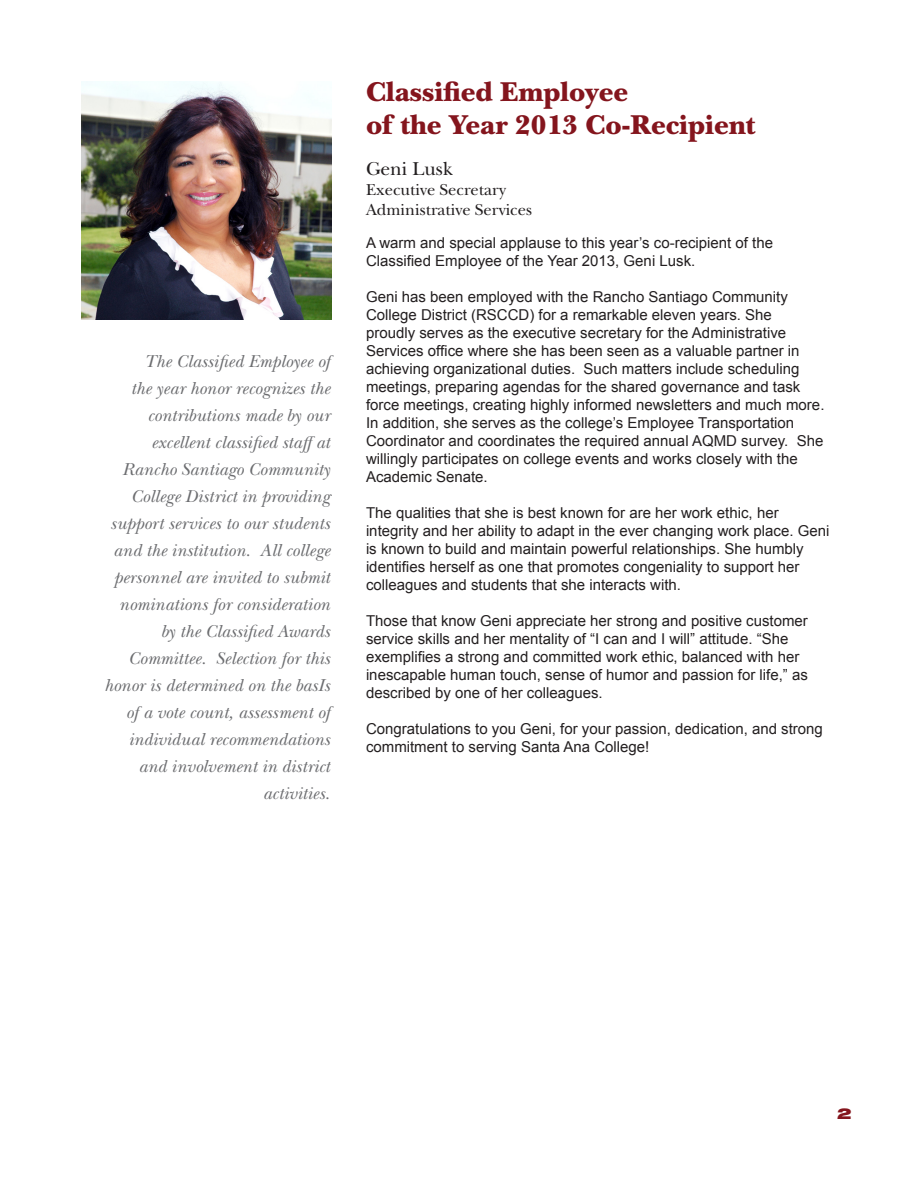
<style>
.page{position:relative;width:918px;height:1188px;background:#fff}
.page>*{position:absolute;margin:0;border:0;box-sizing:border-box;transform-origin:0 0}
.t1{font:900 28.5px "New Baskerville ITC Pro";color:#84151d}
.t2{font:19.5px "New Baskerville ITC Pro";color:#231f20}
.t3{font:italic 18px/27px "New Baskerville ITC Pro";color:#6c6d70;text-align:right}
.t4{font:16.5px "New Baskerville ITC Pro";color:#231f20}
.t5{font:15px/18px "Arial";color:#231f20}
.t6{font:900 expanded 15px "Helvetica Neue";color:#84151d}
</style>
<div class="page">
<img style="left:81px;top:81px;width:251px;height:239px">
<p class="t3" style="left:104px;top:348px;width:227px">The Classified Employee of<br>the year honor recognizes the contributions made by our excellent classified staffat<br>Rancho Santiago Community<br>College District in providing support services to our students and the institution. All college personnel are invited to submit nominations for consideration by the Classified Awards<br>Committee. Selection for this honor is determined on the basIs of a vote count, assessment of individual recommendations and involvement in district activities.</p>
<p class="t1" style="left:366px;top:75px;width:264px">Classified Employee</p>
<p class="t1" style="left:366px;top:108px;width:391px">of the Year 2013 Co-Recipient</p>
<p class="t2" style="left:366px;top:158px;width:88px">Geni Lusk</p>
<p class="t4" style="left:366px;top:180px;width:142px">Executive Secretary</p>
<p class="t4" style="left:366px;top:200px;width:168px">Administrative Services</p>
<p class="t5" style="left:366px;top:234px;width:409px">A warm and special applause to this year’s co-recipient of the<br>Classified Employee of the Year 2013, Geni Lusk.</p>
<p class="t5" style="left:366px;top:288px;width:460px">Geni has been employed with the Rancho Santiago Community College District (RSCCD) for a remarkable eleven years. She proudly serves as the executive secretary for the Administrative Services office where she has been seen as a valuable partner in achieving organizational duties. Such matters include scheduling meetings, preparing agendas for the shared governance and task force meetings, creating highly informed newsletters and much more.<br>In addition, she serves as the college’s Employee Transportation Coordinator and coordinates the required annual AQMD survey. She willingly participates on college events and works closely with the Academic Senate.</p>
<p class="t5" style="left:366px;top:504px;width:465px">The qualities that she is best known for are her work ethic, her integrity and her ability to adapt in the ever changing work place. Geni is known to build and maintain powerful relationships. She humbly identifies herself as one that promotes congeniality to support her colleagues and students that she interacts with.</p>
<p class="t5" style="left:366px;top:612px;width:443px">Those that know Geni appreciate her strong and positive customer service skills and her mentality of “I can and I will” attitude. “She exemplifies a strong and committed work ethic, balanced with her inescapable human touch, sense of humor and passion for life,” as described by one of her colleagues.</p>
<p class="t5" style="left:366px;top:720px;width:458px">Congratulations to you Geni, for your passion, dedication, and strong commitment to serving Santa Ana College!</p>
<p class="t6" style="left:837px;top:1104px;width:16px">2</p>
</div>
